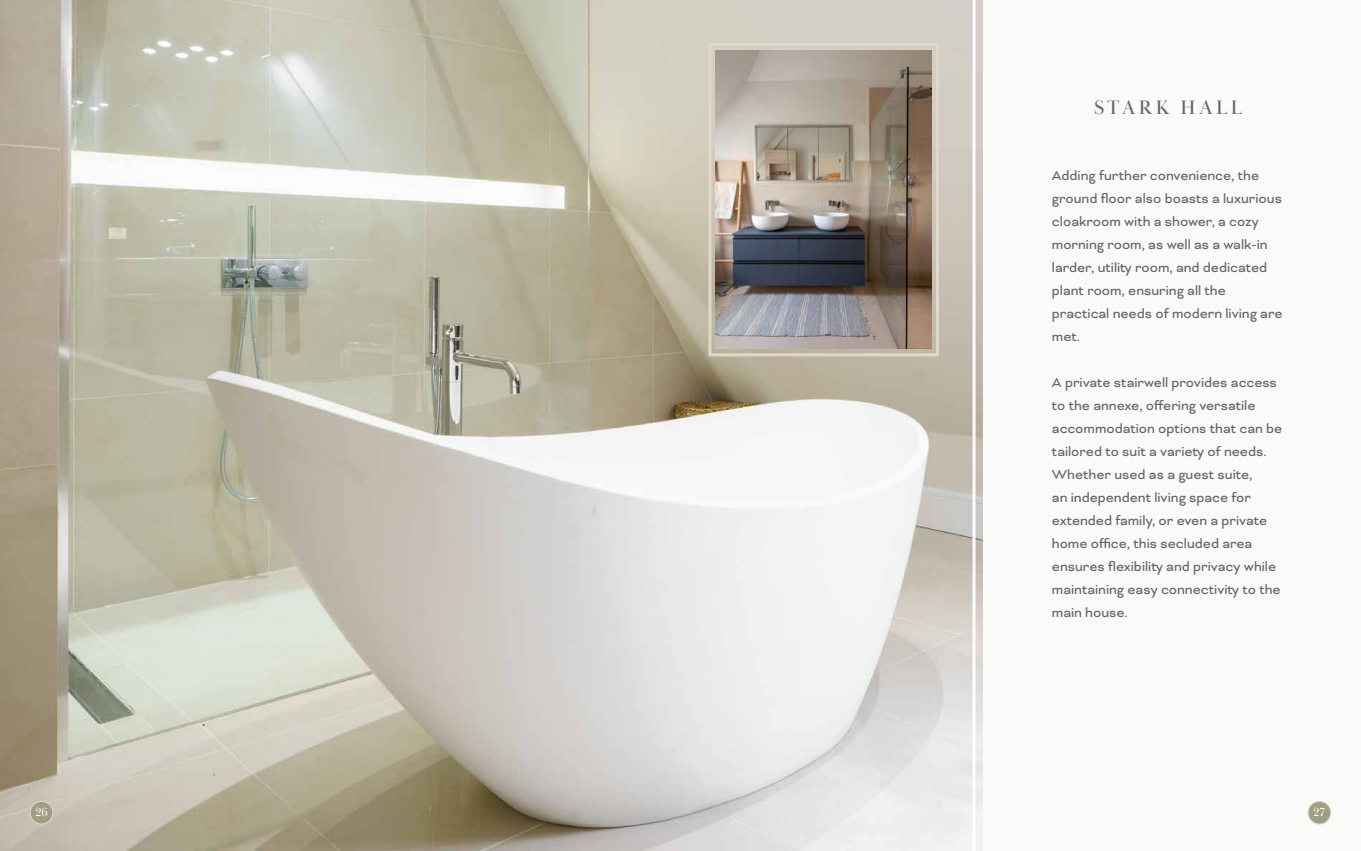
<style>
.page{position:relative;width:1361px;height:851px;background:#fff}
.page>*{position:absolute;margin:0;border:0;box-sizing:border-box;transform-origin:0 0}
.t1{font:20px "Baskerville Display PT";letter-spacing:.185em;color:#61646c}
.t2{font:15px/23px "Bicyclette";color:#61646c}
.t3{font:12px "Baskerville Display PT";color:#fff}
</style>
<div class="page">
<img style="left:0;top:0;width:982px;height:850px">
<div style="left:982px;top:0;width:379px;height:850px;background:#fafaf8"></div>
<hr style="left:972px;top:0;width:3px;height:850px;background:#fff">
<div style="left:708px;top:43px;width:231px;height:313px;border:3px solid #e1d8c9"></div>
<img style="left:715px;top:51px;width:216px;height:297px">
<div style="left:30px;top:801px;width:23px;height:22px;background:#9da085;border-radius:50%"></div>
<div style="left:30px;top:801px;width:23px;height:23px;border:1px solid #e1d8c9;border-radius:50%"></div>
<div style="left:1308px;top:801px;width:22px;height:22px;background:#9da085;border-radius:50%"></div>
<div style="left:1308px;top:801px;width:23px;height:23px;border:1px solid #e1d8c9;border-radius:50%"></div>
<h1 class="t1" style="left:1094px;top:95px;width:150px">STARK HALL</h1>
<p class="t2" style="left:1052px;top:164px;width:232px">Adding further convenience, the ground floor also boasts a luxurious cloakroom with a shower, a cozy morning room, as well as a walk-in larder, utility room, and dedicated plant room, ensuring all the practical needs of modern living are met.</p>
<p class="t2" style="left:1052px;top:371px;width:232px">A private stairwell provides access to the annexe, offering versatile accommodation options that can be tailored to suit a variety of needs.<br>Whether used as a guest suite,<br>an independent living space for extended family, or even a private home office, this secluded area ensures flexibility and privacy while maintaining easy connectivity to the main house.</p>
<p class="t3" style="left:35px;top:804px;width:14px">26</p>
<p class="t3" style="left:1313px;top:804px;width:13px">27</p>
</div>
